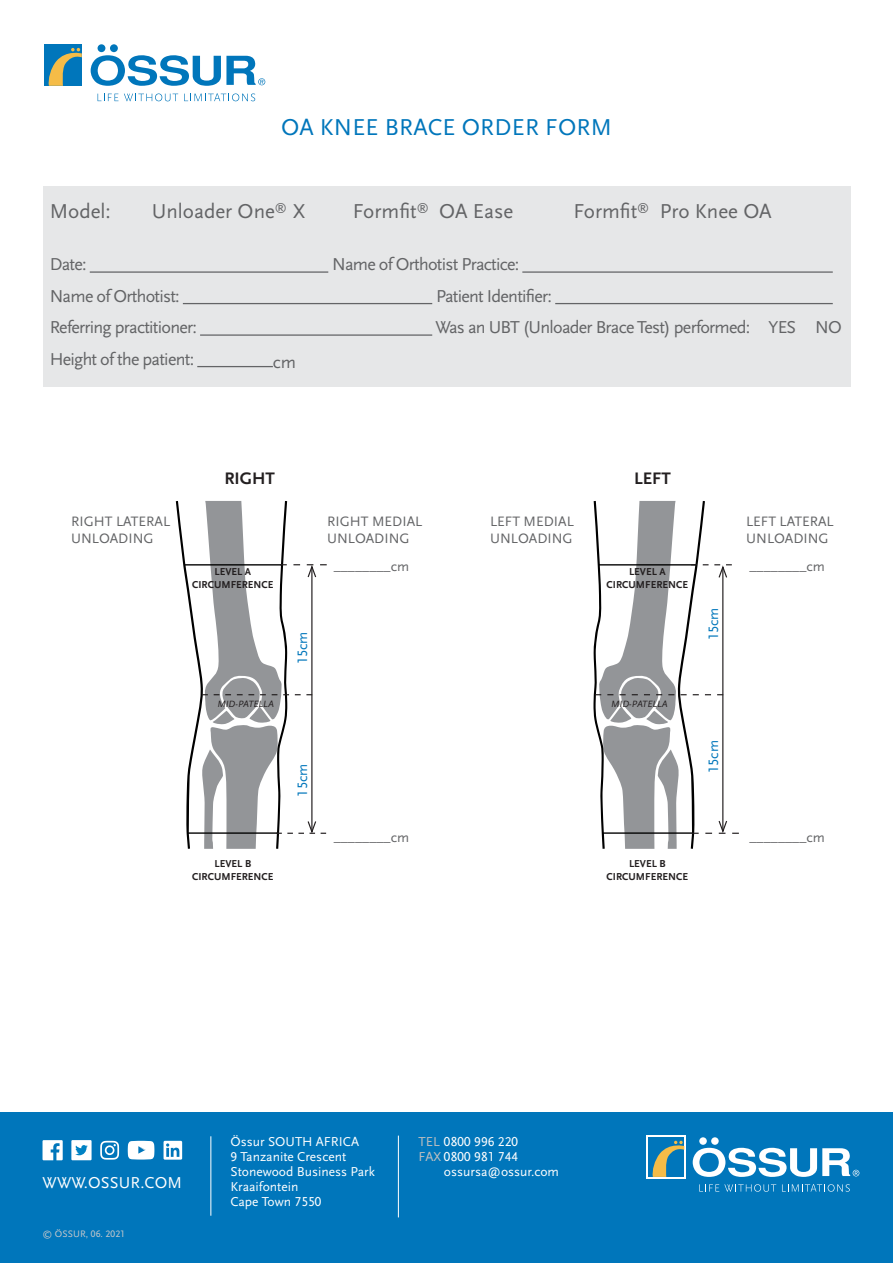
<style>
.page{position:relative;width:893px;height:1263px;background:#fff}
.page>*{position:absolute;margin:0;border:0;box-sizing:border-box;transform-origin:0 0}
.t1{font:24px "Scala Sans Pro";letter-spacing:.01em;color:#0076bb}
.t2{font:21px "Scala Sans Pro";color:#636466}
.t3{font:18px "Scala Sans Pro";letter-spacing:-.04em;color:#636466}
.t4{font:700 17.4px "Scala Sans Pro";color:#231f20}
.t5{font:16.5px "Scala Sans Pro";letter-spacing:.01em;color:#fff}
.t6{font:14.25px/17px "Scala Sans Pro";color:#636466}
.t7{font:14.25px "Scala Sans Pro";color:#0076bb}
.t8{font:13.5px/15px "Scala Sans Pro";color:#fff}
.t9{font:700 10.5px/13.4px "Scala Sans Pro";color:#231f20;text-align:center}
.t10{font:9.75px "Scala Sans Pro";letter-spacing:.005em;color:#c7c8ca}
.t11{font:italic 9.45px "Scala Sans Pro";color:#231f20}
.s1{color:#bfbfbf}
</style>
<div class="page">
<div style="left:0;top:1112px;width:893px;height:151px;background:#0076bb"></div>
<svg style="left:699px;top:1184px;width:77px;height:8px"></svg>
<svg style="left:782px;top:1184px;width:68px;height:8px"></svg>
<div style="left:699px;top:1137px;width:8px;height:8px;background:#fff;border-radius:50%"></div>
<div style="left:711px;top:1137px;width:8px;height:8px;background:#fff;border-radius:50%"></div>
<div style="left:647px;top:1135px;width:39px;height:44px;background:#fff"></div>
<div style="left:648px;top:1137px;width:36px;height:40px;background:#0076bb"></div>
<svg style="left:652px;top:1141px;width:32px;height:36px"></svg>
<svg style="left:693px;top:1148px;width:166px;height:29px"></svg>
<hr style="left:210px;top:1136px;width:1px;height:80px;background:#fff">
<svg style="left:43px;top:1140px;width:20px;height:20px"></svg>
<svg style="left:100px;top:1141px;width:19px;height:19px"></svg>
<svg style="left:128px;top:1141px;width:26px;height:18px"></svg>
<div style="left:71px;top:1140px;width:21px;height:20px;background:#fff"></div>
<svg style="left:75px;top:1145px;width:13px;height:10px"></svg>
<svg style="left:164px;top:1141px;width:18px;height:19px"></svg>
<hr style="left:398px;top:1135px;width:1px;height:82px;background:#fff">
<svg style="left:98px;top:94px;width:20px;height:7px"></svg>
<svg style="left:124px;top:93px;width:54px;height:8px"></svg>
<svg style="left:184px;top:93px;width:71px;height:8px"></svg>
<div style="left:98px;top:44px;width:7px;height:8px;background:#0076bb;border-radius:50%"></div>
<div style="left:110px;top:44px;width:8px;height:8px;background:#0076bb;border-radius:50%"></div>
<div style="left:44px;top:44px;width:38px;height:42px;background:#0076bb"></div>
<svg style="left:48px;top:48px;width:34px;height:38px"></svg>
<svg style="left:91px;top:55px;width:174px;height:31px"></svg>
<svg style="left:176px;top:501px;width:151px;height:348px"></svg>
<svg style="left:593px;top:501px;width:146px;height:348px"></svg>
<div style="left:43px;top:186px;width:808px;height:201px;background:#e6e7e8"></div>
<hr style="left:90px;top:271px;width:238px;height:2px;background:#636466">
<hr style="left:522px;top:271px;width:311px;height:2px;background:#636466">
<hr style="left:183px;top:303px;width:249px;height:1px;background:#636466">
<hr style="left:555px;top:303px;width:278px;height:1px;background:#636466">
<hr style="left:200px;top:334px;width:232px;height:2px;background:#636466">
<hr style="left:197px;top:366px;width:76px;height:1px;background:#636466">
<h1 class="t1" style="left:281px;top:113px;width:332px">OA KNEE BRACE ORDER FORM</h1>
<p class="t2" style="left:50px;top:199px;width:63px">Model:</p>
<p class="t2" style="left:152px;top:199px;width:155px">Unloader One<sup>®</sup> X</p>
<p class="t2" style="left:353px;top:199px;width:162px">Formfit<sup>®</sup> OA Ease</p>
<p class="t2" style="left:573px;top:199px;width:200px">Formfit<sup>®</sup> Pro Knee OA</p>
<p class="t3" style="left:50px;top:254px;width:39px">Date:</p>
<p class="t3" style="left:332px;top:254px;width:189px">Name of Orthotist Practice:</p>
<p class="t3" style="left:50px;top:285px;width:132px">Name of Orthotist:</p>
<p class="t3" style="left:436px;top:285px;width:118px">Patient Identifier:</p>
<p class="t3" style="left:50px;top:317px;width:149px">Referring practitioner:</p>
<p class="t3" style="left:435px;top:317px;width:408px">Was an UBT (Unloader Brace Test) performed: YES NO</p>
<p class="t3" style="left:50px;top:348px;width:146px">Height of the patient:</p>
<p class="t3" style="left:273px;top:351px;width:25px">cm</p>
<p class="t4" style="left:224px;top:469px;width:52px">RIGHT</p>
<p class="t6" style="left:71px;top:513px;width:100px">RIGHT LATERAL<br>UNLOADING</p>
<p class="t6" style="left:327px;top:513px;width:97px">RIGHT MEDIAL<br>UNLOADING</p>
<p class="t4" style="left:634px;top:469px;width:38px">LEFT</p>
<p class="t6" style="left:490px;top:513px;width:85px">LEFT MEDIAL<br>UNLOADING</p>
<p class="t6" style="left:746px;top:513px;width:89px">LEFT LATERAL<br>UNLOADING</p>
<p class="t6" style="left:334px;top:558px;width:77px">________cm</p>
<p class="t9" style="left:192px;top:565px;width:83px">LEVEL A<br>CIRCUMFERENCE</p>
<p class="t9" style="left:607px;top:565px;width:83px">LEVEL A<br>CIRCUMFERENCE</p>
<p class="t11" style="left:217px;top:698px;width:58px">MID-PATELLA</p>
<p class="t7" style="left:294px;top:664px;width:34px;rotate:-90deg">15cm</p>
<p class="t7" style="left:294px;top:797px;width:34px;rotate:-90deg">15cm</p>
<p class="t6" style="left:334px;top:829px;width:77px">________cm</p>
<p class="t11" style="left:611px;top:698px;width:58px">MID-PATELLA</p>
<p class="t9" style="left:192px;top:857px;width:83px">LEVEL B<br>CIRCUMFERENCE</p>
<p class="t9" style="left:607px;top:857px;width:83px">LEVEL B<br>CIRCUMFERENCE</p>
<p class="t7" style="left:705px;top:640px;width:34px;rotate:-90deg">15cm</p>
<p class="t7" style="left:705px;top:773px;width:34px;rotate:-90deg">15cm</p>
<p class="t6" style="left:749px;top:558px;width:77px">________cm</p>
<p class="t6" style="left:749px;top:829px;width:77px">________cm</p>
<p class="t5" style="left:43px;top:1173px;width:141px">WWW.OSSUR.COM</p>
<p class="t10" style="left:43px;top:1228px;width:84px">© ÖSSUR, 06. 2021</p>
<p class="t8" style="left:230px;top:1134px;width:146px">Össur SOUTH AFRICA<br>9 Tanzanite Crescent<br>Stonewood Business Park<br>Kraaifontein<br>Cape Town 7550</p>
<p class="t8" style="left:418px;top:1134px;width:101px"><span class="s1">TEL</span> 0800 996 220</p>
<p class="t8" style="left:418px;top:1149px;width:101px"><span class="s1">FAX</span> 0800 981 744</p>
<p class="t8" style="left:444px;top:1164px;width:117px">ossursa@ossur.com</p>
</div>
